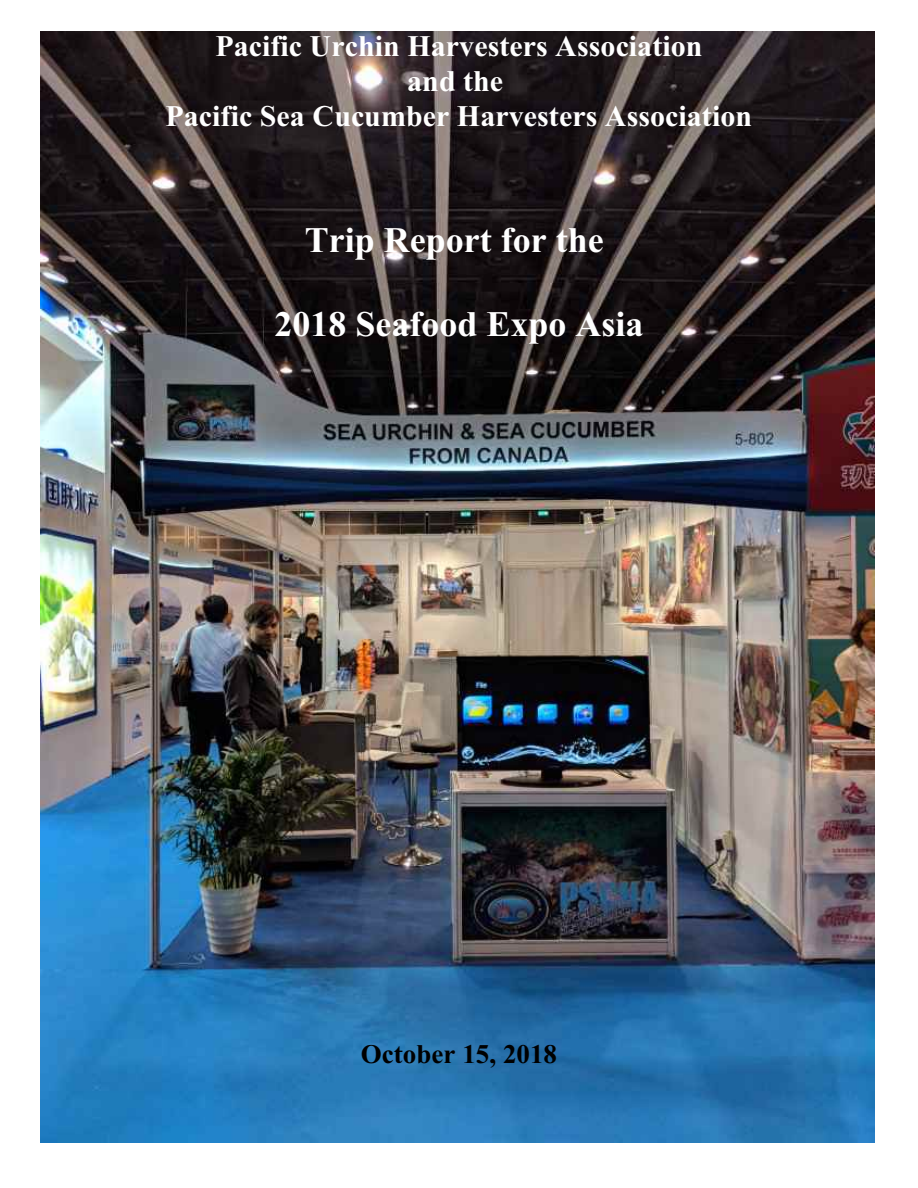
<style>
.page{position:relative;width:918px;height:1188px;background:#fff}
.page>*{position:absolute;margin:0;border:0;box-sizing:border-box;transform-origin:0 0}
.t1{font:700 36px "Times New Roman";color:#fff}
.t2{font:700 30px/35.2px "Times New Roman";color:#fff;text-align:center}
.t3{font:700 27px "Times New Roman";color:#000}
</style>
<div class="page">
<img style="left:40px;top:32px;width:835px;height:1110px">
<p class="t2" style="left:166px;top:31px;width:588px">Pacific Urchin Harvesters Association<br>and the<br>Pacific Sea Cucumber Harvesters Association</p>
<p class="t1" style="left:305px;top:228px;width:300px">Trip Report for the</p>
<p class="t1" style="left:274px;top:312px;width:371px">2018 Seafood Expo Asia</p>
<p class="t3" style="left:361px;top:1045px;width:198px">October 15, 2018</p>
</div>
